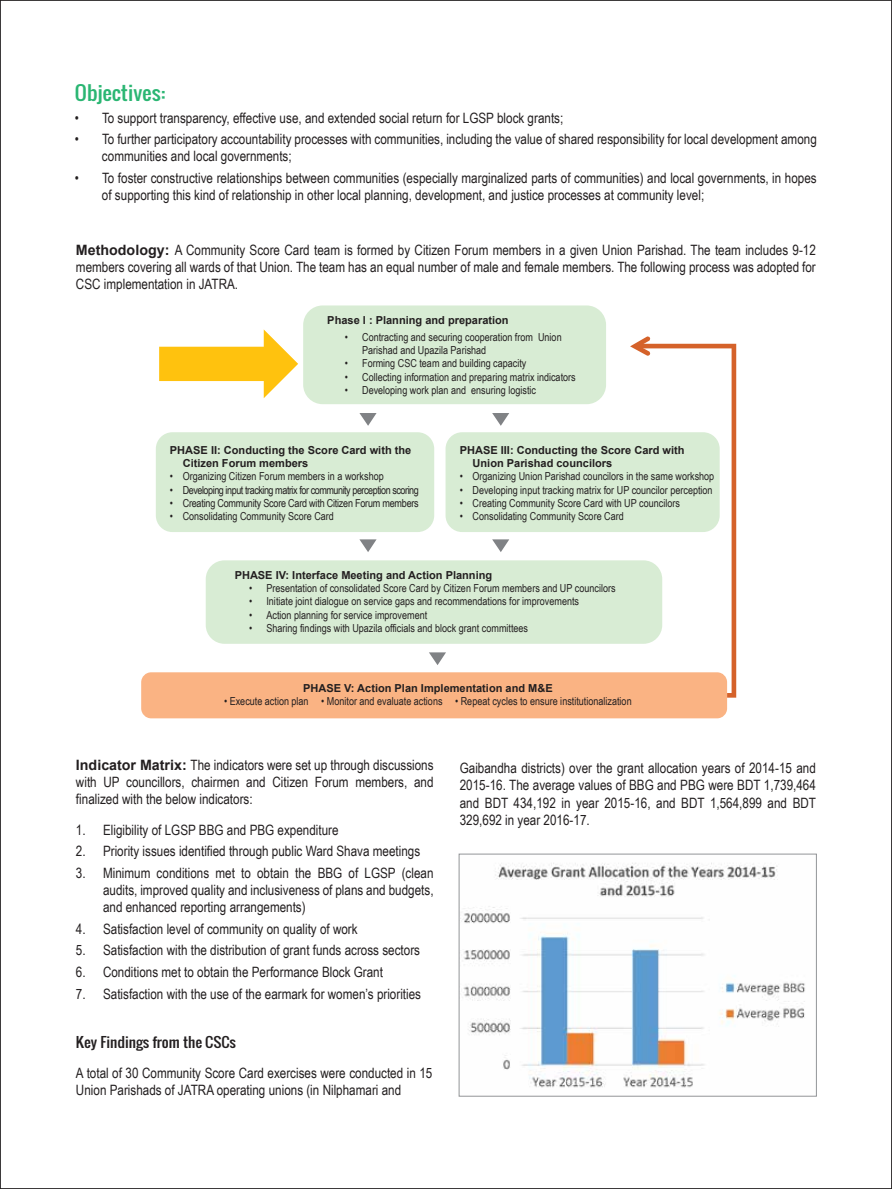
<style>
.page{position:relative;width:892px;height:1189px;background:#fff}
.page>*{position:absolute;margin:0;border:0;box-sizing:border-box;transform-origin:0 0}
.t1{font:18.9px "Oswald";color:#2bb673;scale:1.11 1}
.t2{font:14.25px/17.1px "Arial Narrow";color:#231f20;text-align:justify}
.t3{font:13.5px "Oswald";color:#231f20;scale:1.11 1}
.t4{font:10.95px/13.2px "Arial Narrow";color:#231f20}
.t5{font:700 10.95px/13.2px "Arial";color:#231f20}
.t6{font:10.95px "Arial Narrow";letter-spacing:-.04em;color:#231f20}
.t7{font:10.95px "Arial Narrow";letter-spacing:-.02em;color:#231f20}
.s1{font-family:"Arial";font-weight:700}
</style>
<div class="page">
<div style="left:303px;top:305px;width:303px;height:99px;background:#d8ecd4;border-radius:19px"></div>
<div style="left:206px;top:560px;width:456px;height:84px;background:#d8ecd4;border-radius:19px"></div>
<div style="left:141px;top:672px;width:586px;height:46px;background:#fab383;border-radius:10px"></div>
<div style="left:156px;top:432px;width:278px;height:100px;background:#d8ecd4;border-radius:17px"></div>
<div style="left:445px;top:432px;width:274px;height:100px;background:#d8ecd4;border-radius:17px"></div>
<svg style="left:159px;top:329px;width:139px;height:69px"></svg>
<svg style="left:630px;top:336px;width:106px;height:362px"></svg>
<svg style="left:359px;top:413px;width:17px;height:13px"></svg>
<svg style="left:492px;top:413px;width:17px;height:13px"></svg>
<svg style="left:359px;top:539px;width:17px;height:13px"></svg>
<svg style="left:492px;top:539px;width:17px;height:13px"></svg>
<svg style="left:429px;top:652px;width:17px;height:13px"></svg>
<img style="left:462px;top:863px;width:343px;height:225px">
<div style="left:459px;top:854px;width:358px;height:242px;border:1px solid #939598"></div>
<h1 class="t1" style="left:75px;top:79px;width:83px">Objectives:</h1>
<p class="t2" style="left:75px;top:109px;width:490px">• To support transparency, effective use, and extended social return for LGSP block grants;</p>
<p class="t2" style="left:102px;top:130px;width:716px;text-indent:-27px">• To further participatory accountability processes with communities, including the value of shared responsibility for local development among communities and local governments;</p>
<p class="t2" style="left:102px;top:169px;width:716px;text-indent:-27px">• To foster constructive relationships between communities (especially marginalized parts of communities) and local governments, in hopes of supporting this kind of relationship in other local planning, development, and justice processes at community level;</p>
<p class="t2" style="left:76px;top:240px;width:741px"><span class="s1">Methodology:</span> A Community Score Card team is formed by Citizen Forum members in a given Union Parishad. The team includes 9-12 members covering all wards of that Union. The team has an equal number of male and female members. The following process was adopted for CSC implementation in JATRA.</p>
<p class="t5" style="left:327px;top:314px;width:183px">Phase l : Planning and preparation</p>
<p class="t4" style="left:362px;top:330px;width:201px;text-indent:-17px">• Contracting and securing cooperation from Union<br>Parishad and Upazila Parishad</p>
<p class="t4" style="left:345px;top:356px;width:183px">• Forming CSC team and building capacity</p>
<p class="t4" style="left:345px;top:370px;width:232px">• Collecting information and preparing matrix indicators</p>
<p class="t4" style="left:345px;top:383px;width:193px">• Developing work plan and ensuring logistic</p>
<p class="t5" style="left:183px;top:444px;width:230px;text-indent:-13px">PHASE II: Conducting the Score Card with the<br>Citizen Forum members</p>
<p class="t4" style="left:170px;top:469px;width:215px">• Organizing Citizen Forum members in a workshop</p>
<p class="t6" style="left:170px;top:482px;width:250px">• Developing input tracking matrix for community perception scoring</p>
<p class="t7" style="left:170px;top:495px;width:250px">• Creating Community Score Card with Citizen Forum members</p>
<p class="t4" style="left:170px;top:509px;width:165px">• Consolidating Community Score Card</p>
<p class="t5" style="left:472px;top:444px;width:214px;text-indent:-13px">PHASE III: Conducting the Score Card with<br>Union Parishad councilors</p>
<p class="t4" style="left:460px;top:469px;width:256px">• Organizing Union Parishad councilors in the same workshop</p>
<p class="t4" style="left:460px;top:483px;width:254px">• Developing input tracking matrix for UP councilor perception</p>
<p class="t4" style="left:460px;top:496px;width:222px">• Creating Community Score Card with UP councilors</p>
<p class="t4" style="left:460px;top:509px;width:165px">• Consolidating Community Score Card</p>
<p class="t5" style="left:235px;top:569px;width:259px">PHASE IV: Interface Meeting and Action Planning</p>
<p class="t4" style="left:249px;top:581px;width:368px">• Presentation of consolidated Score Card by Citizen Forum members and UP councilors</p>
<p class="t4" style="left:249px;top:594px;width:331px">• Initiate joint dialogue on service gaps and recommendations for improvements</p>
<p class="t4" style="left:249px;top:608px;width:180px">• Action planning for service improvement</p>
<p class="t4" style="left:249px;top:621px;width:281px">• Sharing findings with Upazila officials and block grant committees</p>
<p class="t5" style="left:303px;top:681px;width:251px">PHASE V: Action Plan Implementation and M&amp;E</p>
<p class="t4" style="left:224px;top:694px;width:409px">• Execute action plan • Monitor and evaluate actions • Repeat cycles to ensure institutionalization</p>
<p class="t2" style="left:76px;top:756px;width:359px"><span class="s1">Indicator Matrix:</span> The indicators were set up through discussions with UP councillors, chairmen and Citizen Forum members, and finalized with the below indicators:</p>
<p class="t2" style="left:76px;top:820px;width:264px">1. Eligibility of LGSP BBG and PBG expenditure</p>
<p class="t2" style="left:76px;top:842px;width:346px">2. Priority issues identified through public Ward Shava meetings</p>
<p class="t2" style="left:103px;top:864px;width:332px;text-indent:-27px">3. Minimum conditions met to obtain the BBG of LGSP (clean audits, improved quality and inclusiveness of plans and budgets, and enhanced reporting arrangements)</p>
<p class="t2" style="left:76px;top:919px;width:283px">4. Satisfaction level of community on quality of work</p>
<p class="t2" style="left:76px;top:941px;width:346px">5. Satisfaction with the distribution of grant funds across sectors</p>
<p class="t2" style="left:76px;top:963px;width:308px">6. Conditions met to obtain the Performance Block Grant</p>
<p class="t2" style="left:76px;top:984px;width:347px">7. Satisfaction with the use of the earmark for women’s priorities</p>
<p class="t3" style="left:76px;top:1031px;width:146px">Key Findings from the CSCs</p>
<p class="t2" style="left:76px;top:1064px;width:358px">A total of 30 Community Score Card exercises were conducted in 15<br>Union Parishads of JATRA operating unions (in Nilphamari and</p>
<p class="t2" style="left:460px;top:759px;width:358px">Gaibandha districts) over the grant allocation years of 2014-15 and 2015-16. The average values of BBG and PBG were BDT 1,739,464 and BDT 434,192 in year 2015-16, and BDT 1,564,899 and BDT 329,692 in year 2016-17.</p>
</div>
